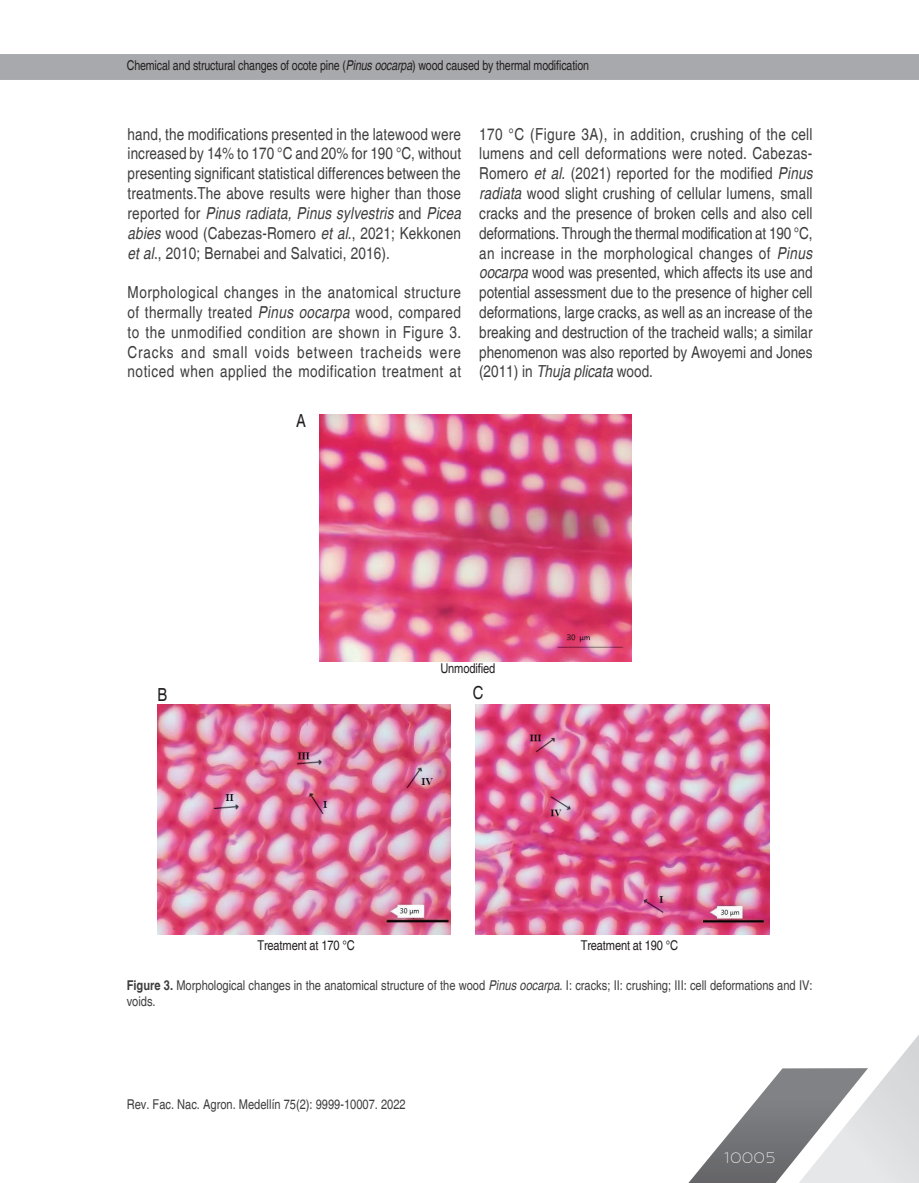
<style>
.page{position:relative;width:919px;height:1183px;background:#fff}
.page>*{position:absolute;margin:0;border:0;box-sizing:border-box;transform-origin:0 0}
.t1{font:condensed 18px "Helvetica";color:#231f20}
.t2{font:condensed 16.5px/19.8px "Helvetica";letter-spacing:.01em;color:#3e3e3f;text-align:justify}
.t3{font:100 15px "Zona Pro";letter-spacing:.05em;color:#fff}
.t4{font:condensed 13.5px/16.2px "Helvetica";color:#3e3e3f}
.t5{font:condensed 13.5px "Helvetica";letter-spacing:-.01em;color:#231f20;scale:.96 1}
.t6{font:condensed 13.5px "Helvetica";letter-spacing:-.01em;color:#231f20}
.s1{font-style:italic}
.s2{font-weight:700}
</style>
<div class="page">
<svg style="left:689px;top:1036px;width:229px;height:146px"></svg>
<div style="left:0;top:54px;width:918px;height:26px;background:#a8a9ad"></div>
<img style="left:319px;top:414px;width:312px;height:247px">
<img style="left:158px;top:704px;width:292px;height:230px">
<img style="left:475px;top:704px;width:294px;height:230px">
<p class="t5" style="left:127px;top:58px;width:483px">Chemical and structural changes of ocote pine (<span class="s1">Pinus oocarpa</span>) wood caused by thermal modification</p>
<p class="t2" style="left:128px;top:124px;width:335px">hand, the modifications presented in the latewood were increased by 14% to 170 °C and 20% for 190 °C, without presenting significant statistical differences between the treatments.The above results were higher than those reported for <span class="s1">Pinus radiata, Pinus sylvestris</span> and <span class="s1">Picea abies</span> wood (Cabezas-Romero <span class="s1">et al</span>., 2021; Kekkonen <span class="s1">et al</span>., 2010; Bernabei and Salvatici, 2016).</p>
<p class="t2" style="left:128px;top:282px;width:335px">Morphological changes in the anatomical structure of thermally treated <span class="s1">Pinus oocarpa</span> wood, compared to the unmodified condition are shown in Figure 3.<br>Cracks and small voids between tracheids were noticed when applied the modification treatment at</p>
<p class="t1" style="left:296px;top:410px;width:11px">A</p>
<p class="t2" style="left:479px;top:124px;width:335px">170 °C (Figure 3A), in addition, crushing of the cell lumens and cell deformations were noted. Cabezas-Romero <span class="s1">et al</span>. (2021) reported for the modified <span class="s1">Pinus radiata</span> wood slight crushing of cellular lumens, small cracks and the presence of broken cells and also cell deformations. Through the thermal modification at 190 °C, an increase in the morphological changes of <span class="s1">Pinus oocarpa</span> wood was presented, which affects its use and potential assessment due to the presence of higher cell deformations, large cracks, as well as an increase of the breaking and destruction of the tracheid walls; a similar phenomenon was also reported by Awoyemi and Jones (2011) in <span class="s1">Thuja plicata</span> wood.</p>
<p class="t6" style="left:440px;top:659px;width:56px">Unmodified</p>
<p class="t1" style="left:158px;top:684px;width:11px">B</p>
<p class="t1" style="left:472px;top:682px;width:12px">C</p>
<p class="t6" style="left:257px;top:937px;width:99px">Treatment at 170 °C</p>
<p class="t6" style="left:580px;top:937px;width:99px">Treatment at 190 °C</p>
<p class="t4" style="left:127px;top:976px;width:687px"><span class="s2">Figure 3.</span> Morphological changes in the anatomical structure of the wood <span class="s1">Pinus oocarpa</span>. I: cracks; II: crushing; III: cell deformations and IV: voids.</p>
<p class="t4" style="left:127px;top:1095px;width:280px">Rev. Fac. Nac. Agron. Medellín 75(2): 9999-10007. 2022</p>
<p class="t3" style="left:724px;top:1148px;width:52px">10005</p>
</div>
